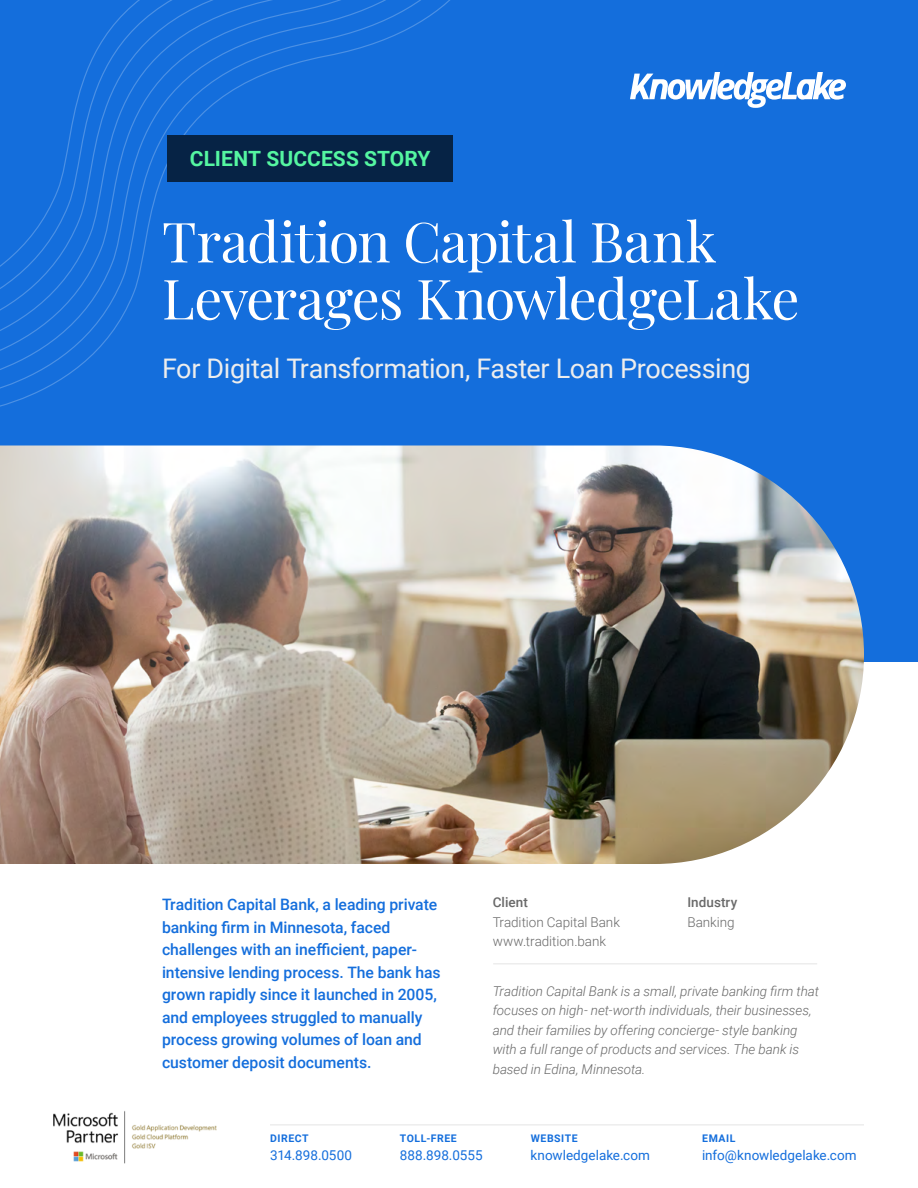
<style>
.page{position:relative;width:918px;height:1188px;background:#fff}
.page>*{position:absolute;margin:0;border:0;box-sizing:border-box;transform-origin:0 0}
.t1{font:55.5px/57px "Playfair Display";letter-spacing:-.02em;color:#fff}
.t2{font:27px "Roboto";letter-spacing:-.015em;color:#ededed}
.t3{font:700 21px "Roboto";letter-spacing:.005em;color:#55f6a1}
.t4{font:500 15.75px/22.5px "Roboto";letter-spacing:-.005em;color:#146edc}
.t5{font:italic 300 13.5px/19.5px "Roboto";letter-spacing:-.005em;color:#696969}
.t6{font:13.5px "Roboto";color:#146edc}
.t7{font:300 13.5px/19.5px "Roboto";letter-spacing:-.005em;color:#696969}
.t8{font:500 13.5px "Roboto";letter-spacing:.005em;color:#696969}
.t9{font:700 10.5px "Roboto";letter-spacing:.05em;color:#146edc}
</style>
<div class="page">
<img style="left:53px;top:1111px;width:164px;height:53px">
<hr style="left:270px;top:1124px;width:594px;height:2px;background:#ededed">
<div style="left:0;top:0;width:918px;height:662px;background:#146edc"></div>
<svg style="left:0;top:0;width:420px;height:316px"></svg>
<div style="left:168px;top:135px;width:285px;height:46px;background:#062345"></div>
<img style="left:0;top:446px;width:864px;height:418px">
<svg style="left:630px;top:72px;width:216px;height:36px"></svg>
<hr style="left:493px;top:963px;width:324px;height:1px;background:#ededed">
<h3 class="t3" style="left:190px;top:144px;width:242px">CLIENT SUCCESS STORY</h3>
<h1 class="t1" style="left:162px;top:209px;width:639px">Tradition Capital Bank<br>Leverages KnowledgeLake</h1>
<h2 class="t2" style="left:162px;top:350px;width:591px">For Digital Transformation, Faster Loan Processing</h2>
<p class="t4" style="left:162px;top:893px;width:280px">Tradition Capital Bank, a leading private banking firm in Minnesota, faced challenges with an inefficient, paper&shy;intensive lending process. The bank has grown rapidly since it launched in 2005, and employees struggled to manually process growing volumes of loan and customer deposit documents.</p>
<p class="t8" style="left:493px;top:893px;width:37px">Client</p>
<p class="t7" style="left:493px;top:912px;width:129px">Tradition Capital Bank www.tradition.bank</p>
<p class="t8" style="left:687px;top:893px;width:52px">Industry</p>
<p class="t7" style="left:687px;top:912px;width:49px">Banking</p>
<p class="t5" style="left:493px;top:981px;width:328px">Tradition Capital Bank is a small, private banking firm that focuses on high- net-worth individuals, their businesses, and their families by offering concierge- style banking with a full range of products and services. The bank is based in Edina, Minnesota.</p>
<p class="t9" style="left:270px;top:1131px;width:40px">DIRECT</p>
<p class="t6" style="left:270px;top:1146px;width:84px">314.898.0500</p>
<p class="t9" style="left:400px;top:1131px;width:58px">TOLL-FREE</p>
<p class="t6" style="left:400px;top:1146px;width:84px">888.898.0555</p>
<p class="t9" style="left:531px;top:1131px;width:48px">WEBSITE</p>
<p class="t6" style="left:531px;top:1146px;width:121px">knowledgelake.com</p>
<p class="t9" style="left:702px;top:1131px;width:35px">EMAIL</p>
<p class="t6" style="left:702px;top:1146px;width:156px">info@knowledgelake.com</p>
</div>
